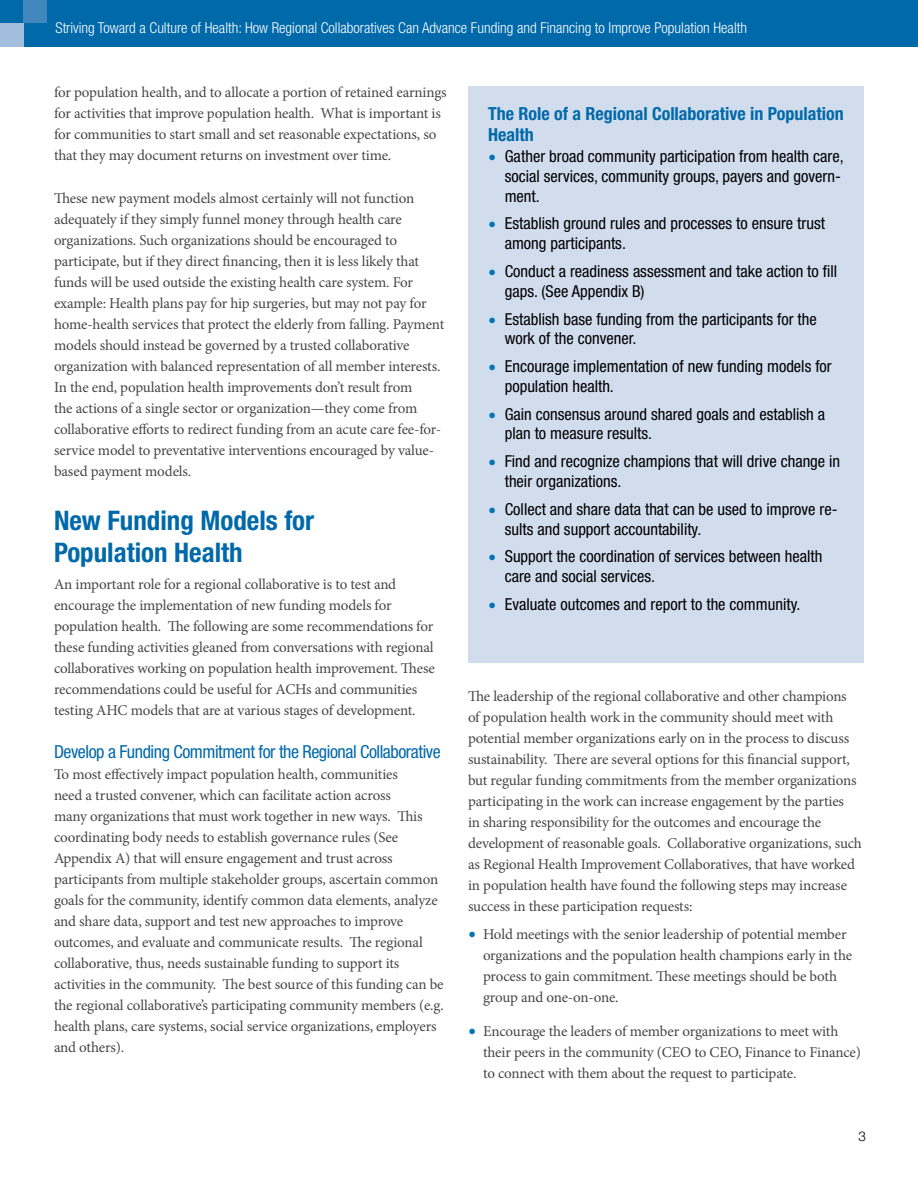
<style>
.page{position:relative;width:918px;height:1188px;background:#fff}
.page>*{position:absolute;margin:0;border:0;box-sizing:border-box;transform-origin:0 0}
.t1{font:700 condensed 27px/32.4px "Helvetica Neue LT Std";color:#0069aa}
.t2{font:condensed 18px "Helvetica Neue LT Std";letter-spacing:-.025em;color:#0069aa}
.t3{font:700 condensed 18px/21.6px "Helvetica Neue LT Std";color:#0069aa}
.t4{font:condensed 16.5px/19.8px "Helvetica Neue LT Std";color:#000}
.t5{font:15px/21px "Minion Pro";letter-spacing:-.01em;color:#464547}
.t6{font:300 condensed 15px "Helvetica Neue LT Std";color:#fff}
.t7{font:300 13.5px "Helvetica Neue LT Std";color:#000}
.s1{font-family:"Minion Pro";font-stretch:normal;font-size:21px;color:#0074b2}
.s2{font-size:21px;color:#0074b2}
</style>
<div class="page">
<div style="left:0;top:0;width:918px;height:47px;background:#0069aa"></div>
<div style="left:0;top:23px;width:24px;height:24px;background:#a3bdde"></div>
<div style="left:24px;top:0;width:23px;height:23px;background:#4187be"></div>
<div style="left:468px;top:86px;width:396px;height:577px;background:#d1dced"></div>
<p class="t6" style="left:56px;top:19px;width:693px">Striving Toward a Culture of Health: How Regional Collaboratives Can Advance Funding and Financing to Improve Population Health</p>
<p class="t5" style="left:54px;top:82px;width:394px">for population health, and to allocate a portion of retained earnings for activities that improve population health. What is important is for communities to start small and set reasonable expectations, so that they may document returns on investment over time.</p>
<p class="t5" style="left:54px;top:188px;width:392px">These new payment models almost certainly will not function adequately if they simply funnel money through health care organizations. Such organizations should be encouraged to participate, but if they direct financing, then it is less likely that funds will be used outside the existing health care system. For example: Health plans pay for hip surgeries, but may not pay for home-health services that protect the elderly from falling. Payment models should instead be governed by a trusted collaborative organization with balanced representation of all member interests.<br>In the end, population health improvements don’t result from<br>the actions of a single sector or organization—they come from collaborative efforts to redirect funding from an acute care fee-for&shy;service model to preventative interventions encouraged by value&shy;based payment models.</p>
<h1 class="t1" style="left:54px;top:504px;width:262px">New Funding Models for<br>Population Health</h1>
<p class="t5" style="left:54px;top:573px;width:382px">An important role for a regional collaborative is to test and encourage the implementation of new funding models for population health. The following are some recommendations for these funding activities gleaned from conversations with regional collaboratives working on population health improvement. These recommendations could be useful for ACHs and communities testing AHC models that are at various stages of development.</p>
<p class="t2" style="left:54px;top:741px;width:388px">Develop a Funding Commitment for the Regional Collaborative</p>
<p class="t5" style="left:54px;top:764px;width:391px">To most effectively impact population health, communities<br>need a trusted convener, which can facilitate action across<br>many organizations that must work together in new ways. This coordinating body needs to establish governance rules (See Appendix A) that will ensure engagement and trust across participants from multiple stakeholder groups, ascertain common goals for the community, identify common data elements, analyze and share data, support and test new approaches to improve outcomes, and evaluate and communicate results. The regional collaborative, thus, needs sustainable funding to support its activities in the community. The best source of this funding can be the regional collaborative’s participating community members (e.g. health plans, care systems, social service organizations, employers and others).</p>
<p class="t3" style="left:488px;top:102px;width:357px">The Role of a Regional Collaborative in Population<br>Health</p>
<p class="t4" style="left:505px;top:146px;width:340px;text-indent:-16px"><span class="s1">•</span> Gather broad community participation from health care, social services, community groups, payers and govern&shy;ment.</p>
<p class="t4" style="left:505px;top:214px;width:322px;text-indent:-16px"><span class="s1">•</span> Establish ground rules and processes to ensure trust among participants.</p>
<p class="t4" style="left:505px;top:261px;width:334px;text-indent:-16px"><span class="s1">•</span> Conduct a readiness assessment and take action to fill gaps. (See Appendix B)</p>
<p class="t4" style="left:505px;top:309px;width:314px;text-indent:-16px"><span class="s1">•</span> Establish base funding from the participants for the work of the convener.</p>
<p class="t4" style="left:505px;top:356px;width:329px;text-indent:-16px"><span class="s1">•</span> Encourage implementation of new funding models for population health.</p>
<p class="t4" style="left:505px;top:404px;width:322px;text-indent:-16px"><span class="s1">•</span> Gain consensus around shared goals and establish a plan to measure results.</p>
<p class="t4" style="left:505px;top:451px;width:337px;text-indent:-16px"><span class="s1">•</span> Find and recognize champions that will drive change in their organizations.</p>
<p class="t4" style="left:505px;top:499px;width:334px;text-indent:-16px"><span class="s1">•</span> Collect and share data that can be used to improve re&shy;sults and support accountability.</p>
<p class="t4" style="left:505px;top:546px;width:319px;text-indent:-16px"><span class="s1">•</span> Support the coordination of services between health care and social services.</p>
<p class="t4" style="left:488px;top:594px;width:314px"><span class="s1">•</span> Evaluate outcomes and report to the community.</p>
<p class="t5" style="left:468px;top:686px;width:395px">The leadership of the regional collaborative and other champions of population health work in the community should meet with potential member organizations early on in the process to discuss sustainability. There are several options for this financial support, but regular funding commitments from the member organizations participating in the work can increase engagement by the parties<br>in sharing responsibility for the outcomes and encourage the development of reasonable goals. Collaborative organizations, such as Regional Health Improvement Collaboratives, that have worked in population health have found the following steps may increase success in these participation requests:</p>
<p class="t5" style="left:483px;top:924px;width:371px;text-indent:-15px"><span class="s2">•</span> Hold meetings with the senior leadership of potential member organizations and the population health champions early in the process to gain commitment. These meetings should be both group and one-on-one.</p>
<p class="t5" style="left:483px;top:1021px;width:379px;text-indent:-15px"><span class="s2">•</span> Encourage the leaders of member organizations to meet with their peers in the community (CEO to CEO, Finance to Finance) to connect with them about the request to participate.</p>
<p class="t7" style="left:858px;top:1128px;width:9px">3</p>
</div>
